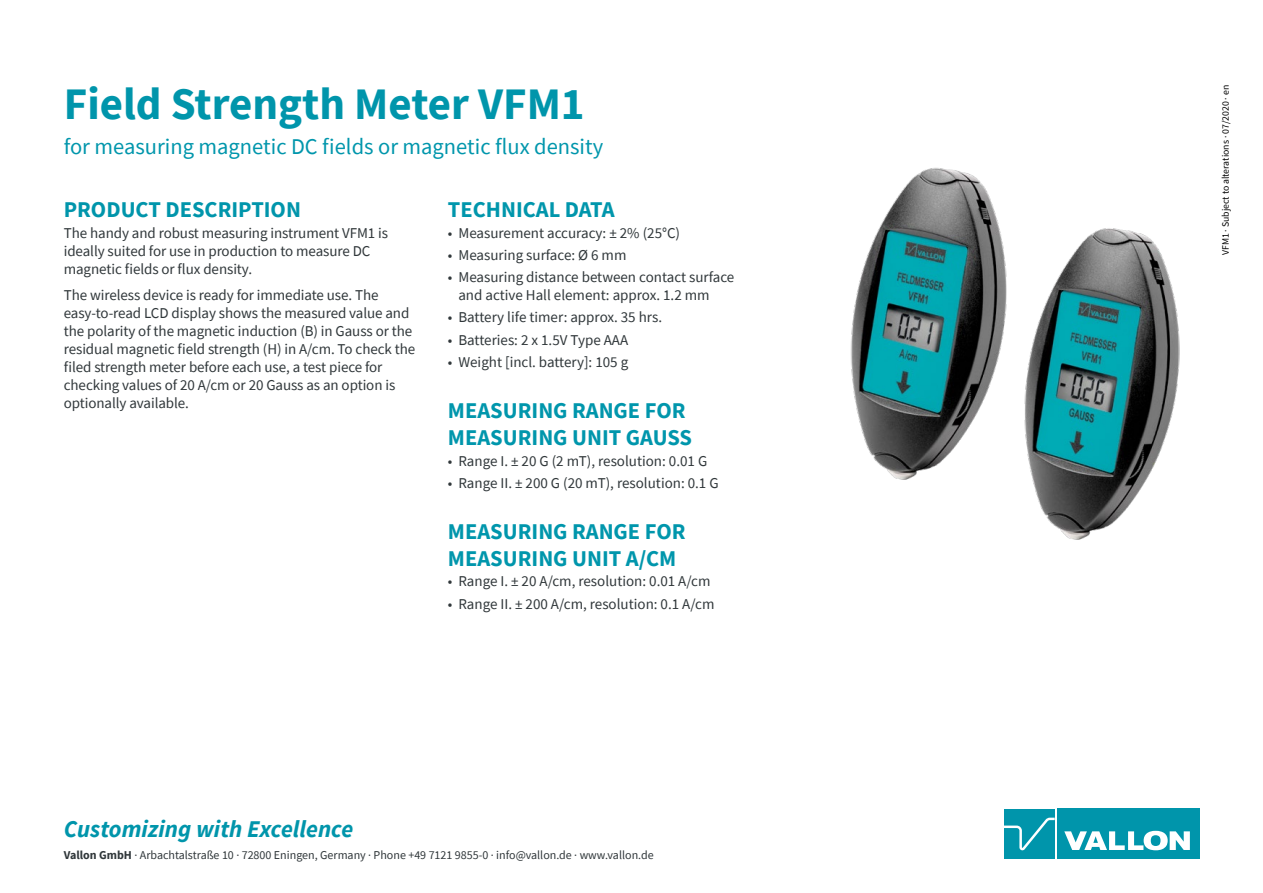
<style>
.page{position:relative;width:1263px;height:893px;background:#fff}
.page>*{position:absolute;margin:0;border:0;box-sizing:border-box;transform-origin:0 0}
.t1{font:700 45px "Source Sans Pro";color:#0095ab}
.t2{font:italic 700 24px "Source Sans Pro";color:#0095ab}
.t3{font:700 22.5px "Source Sans Pro";color:#0096ac}
.t4{font:22.5px "Source Sans Pro";color:#0096ac}
.t5{font:700 22.5px "Source Sans Pro";color:#0095ab}
.t6{font:15px/18px "Source Sans Pro";letter-spacing:-.005em;color:#30373a}
.t7{font:12px "Source Sans Pro";color:#30373a}
.t8{font:9.75px "Source Sans Pro";color:#000}
.s1{font-weight:700}
</style>
<div class="page">
<div style="left:1057px;top:809px;width:142px;height:50px;background:#0095ab"></div>
<svg style="left:1064px;top:831px;width:126px;height:19px"></svg>
<div style="left:1004px;top:809px;width:50px;height:50px;background:#0095ab"></div>
<svg style="left:1004px;top:818px;width:51px;height:32px"></svg>
<img style="left:850px;top:167px;width:153px;height:313px">
<img style="left:1003px;top:228px;width:177px;height:312px">
<h1 class="t1" style="left:64px;top:73px;width:522px">Field Strength Meter VFM1</h1>
<h3 class="t4" style="left:64px;top:133px;width:541px">for measuring magnetic DC fields or magnetic flux density</h3>
<h3 class="t5" style="left:64px;top:194px;width:239px">PRODUCT DESCRIPTION</h3>
<p class="t6" style="left:64px;top:224px;width:326px">The handy and robust measuring instrument VFM is1 ideally suited for use in production to measure DC magnetic fields or flux density.</p>
<p class="t6" style="left:64px;top:286px;width:353px">The wireless device is ready for immediate use. The<br>easy t o- -read LCD display shows the measured value and the polarity of the magnetic induction B( ) in Gauss or the residual magnetic field strength H( ) in /A cm. To check the filed strength meter before each use a, test piece for checking values of 20 /A cm or 20 Gauss as an option is optionally available.</p>
<h3 class="t3" style="left:448px;top:194px;width:168px">TECHNICAL DATA</h3>
<p class="t6" style="left:448px;top:224px;width:234px">• Measurement accuracy ±: 2% (25°C)</p>
<p class="t6" style="left:448px;top:246px;width:180px">• Measuring surface Ø: 6 mm</p>
<p class="t6" style="left:448px;top:268px;width:288px">• Measuring distance between contact surface</p>
<p class="t6" style="left:458px;top:286px;width:253px">and active Hall element: approx. 1.2 mm</p>
<p class="t6" style="left:448px;top:308px;width:216px">• Battery life timer: approx. 35 hrs.</p>
<p class="t6" style="left:448px;top:331px;width:182px">• Batteries x2: 1.5V Type AAA</p>
<p class="t6" style="left:448px;top:353px;width:182px">• Weight [incl. battery :] 105 g</p>
<h3 class="t3" style="left:448px;top:395px;width:239px">MEASURING RANGE FOR</h3>
<h3 class="t3" style="left:448px;top:422px;width:246px">MEASURING UNIT GAUSS</h3>
<p class="t6" style="left:448px;top:451px;width:261px">• Range ±.I 20 G 2( mT ,) resolution: 0.01 G</p>
<p class="t6" style="left:448px;top:474px;width:272px">• Range ±.I I 200 G (20 mT ,) resolution: 0.1 G</p>
<h3 class="t3" style="left:448px;top:516px;width:239px">MEASURING RANGE FOR</h3>
<h3 class="t3" style="left:448px;top:543px;width:230px">MEASURING UNIT /A CM</h3>
<p class="t6" style="left:448px;top:572px;width:264px">• Range ±.I 20 /A cm, resolution: 0.01 /A cm</p>
<p class="t6" style="left:448px;top:594px;width:268px">• Range ±.I I 200 /A cm, resolution: 0.1 /A cm</p>
<h2 class="t2" style="left:64px;top:812px;width:291px">Customizing with Excellence</h2>
<p class="t7" style="left:64px;top:847px;width:591px"><span class="s1">Vallon GmbH</span> · Arbachtalstraße 10 · 72800 Eningen, Germany · Phone +49 7121 9855-0 · info@vallon.de · www.vallon.de</p>
<p class="t8" style="left:1219px;top:255px;width:172px;rotate:-90deg">VFM1 · Subject to alterations · 07/2020 · en</p>
</div>
